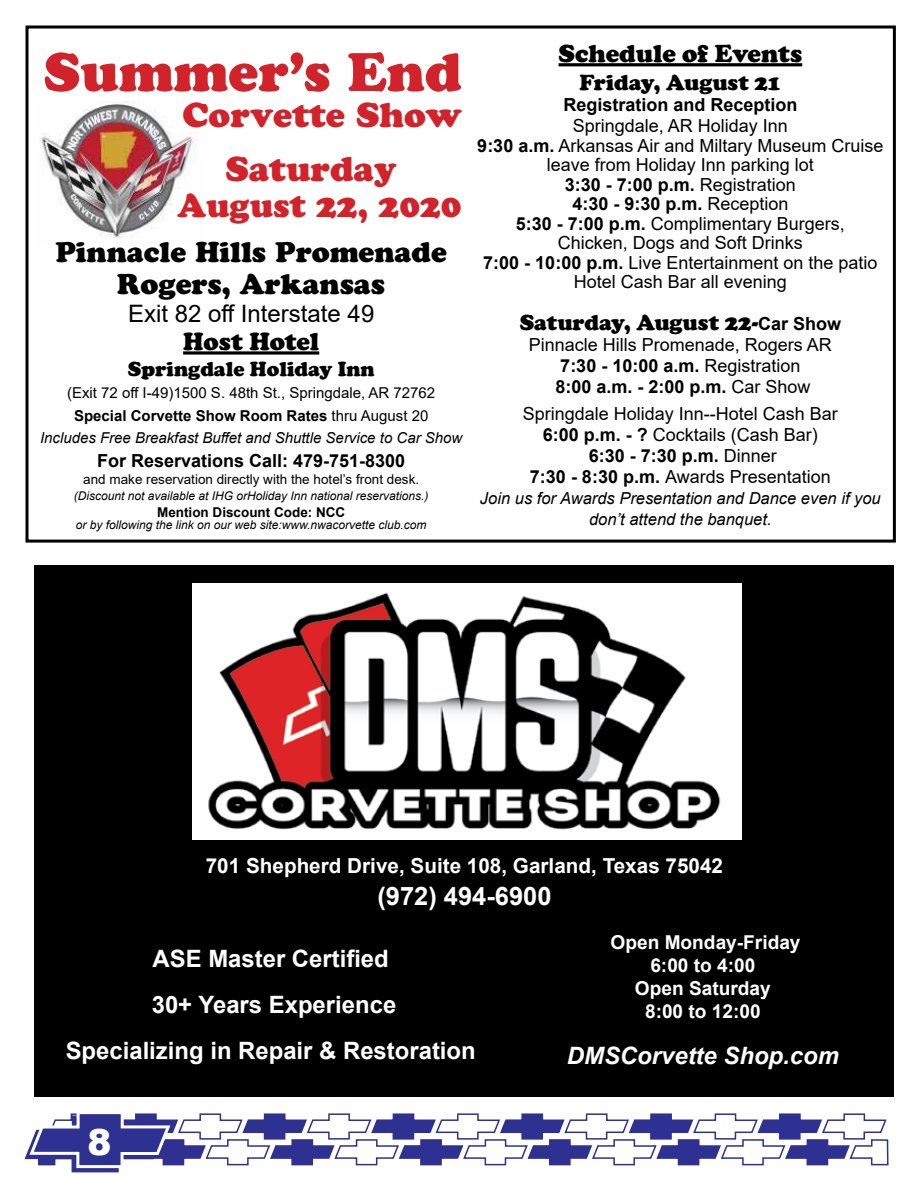
<style>
.page{position:relative;width:918px;height:1188px;background:#fff}
.page>*{position:absolute;margin:0;border:0;box-sizing:border-box;transform-origin:0 0}
.t1{font:54px "Cooper Black Std";color:#d2232a}
.t2{font:900 36px "Arial";color:#fff}
.t3{font:34.5px/54px "Cooper Black Std";color:#d2232a}
.t4{font:33px "Cooper Black Std";color:#d2232a}
.t5{font:28.5px/31.5px "Cooper Black Std";color:#000;text-align:center}
.t6{font:900 25.5px "Cooper";color:#000}
.t7{font:700 25.5px "Arial";color:#fff}
.t8{font:24px "Arial";color:#000}
.t9{font:700 23.85px/46.2px "Arial";color:#fff;text-align:center}
.t10{font:italic 700 23.85px "Arial";color:#fff}
.t11{font:900 22.5px "Cooper";color:#000}
.t12{font:900 21px "Cooper";color:#000}
.t13{font:700 20.7px "Arial";color:#fff}
.t14{font:700 19.05px/23px "Arial";color:#fff;text-align:center}
.t15{font:18px/19.5px "Arial";color:#000;text-align:center}
.t16{font:700 18px "Arial";color:#000}
.t17{font:italic 16.5px/21px "Arial";color:#000;text-align:center}
.t18{font:15px/22.5px "Arial";color:#000;text-align:center}
.t19{font:13.5px "Arial";color:#000}
.t20{font:700 13.5px "Arial";color:#000}
.t21{font:italic 12px "Arial";color:#000}
.s1{font-weight:700}
.s2{font-style:italic}
.s3{font-family:"Arial";font-weight:700;font-size:18px}
</style>
<div class="page">
<img style="left:40px;top:102px;width:157px;height:136px">
<div style="left:26px;top:26px;width:870px;height:517px;border:3px solid #000"></div>
<svg style="left:24px;top:1113px;width:865px;height:60px"></svg>
<hr style="left:559px;top:63px;width:243px;height:3px;background:#000">
<svg style="left:183px;top:351px;width:136px;height:4px"></svg>
<div style="left:35px;top:565px;width:859px;height:532px;background:#000"></div>
<img style="left:192px;top:583px;width:549px;height:257px">
<h1 class="t1" style="left:44px;top:40px;width:420px">Summer’s End</h1>
<h3 class="t3" style="left:225px;top:88px;width:238px;text-indent:-43px">Corvette Show<br>Saturday</h3>
<h3 class="t4" style="left:177px;top:186px;width:286px">August 22, 2020</h3>
<h3 class="t5" style="left:55px;top:236px;width:393px">Pinnacle Hills Promenade<br>Rogers, Arkansas</h3>
<h3 class="t8" style="left:128px;top:297px;width:248px">Exit 82 off Interstate 49</h3>
<h3 class="t6" style="left:183px;top:327px;width:138px">Host Hotel</h3>
<p class="t12" style="left:128px;top:356px;width:248px">Springdale Holiday Inn</p>
<p class="t18" style="left:40px;top:381px;width:424px">(Exit 72 off I-49)1500 S. 48th St., Springdale, AR 72762<br><span class="s1">Special Corvette Show Room Rates</span> thru August 20<br><span class="s2">Includes Free Breakfast Buffet and Shuttle Service to Car Show</span></p>
<p class="t16" style="left:97px;top:448px;width:310px">For Reservations Call: 479-751-8300</p>
<p class="t19" style="left:83px;top:469px;width:337px">and make reservation directly with the hotel’s front desk.</p>
<p class="t21" style="left:74px;top:488px;width:356px">(Discount not available at IHG orHoliday Inn national reservations.)</p>
<p class="t20" style="left:157px;top:502px;width:190px">Mention Discount Code: NCC</p>
<p class="t21" style="left:76px;top:517px;width:352px">or by following the link on our web site:www.nwacorvette club.com</p>
<h3 class="t6" style="left:559px;top:38px;width:245px">Schedule of Events</h3>
<p class="t11" style="left:580px;top:70px;width:203px">Friday, August 21</p>
<p class="t16" style="left:563px;top:92px;width:236px">Registration and Reception</p>
<p class="t15" style="left:477px;top:116px;width:408px">Springdale, AR Holiday Inn<br><span class="s1">9:30 a.m.</span> Arkansas Air and Miltary Museum Cruise leave from Holiday Inn parking lot<br><span class="s1">3:30 - 7:00 p.m.</span> Registration<br><span class="s1">4:30 - 9:30 p.m.</span> Reception<br><span class="s1">5:30 - 7:00 p.m.</span> Complimentary Burgers,<br>Chicken, Dogs and Soft Drinks<br><span class="s1">7:00 - 10:00 p.m.</span> Live Entertainment on the patio Hotel Cash Bar all evening</p>
<p class="t11" style="left:520px;top:310px;width:323px">Saturday, August 22-<span class="s3">Car Show</span></p>
<p class="t15" style="left:529px;top:334px;width:305px;line-height:21px">Pinnacle Hills Promenade, Rogers AR<br><span class="s1">7:30 - 10:00 a.m.</span> Registration<br><span class="s1">8:00 a.m. - 2:00 p.m.</span> Car Show</p>
<p class="t15" style="left:523px;top:403px;width:317px;line-height:21px">Springdale Holiday Inn--Hotel Cash Bar <span class="s1">6:00 p.m. - ?</span> Cocktails (Cash Bar)<br><span class="s1">6:30 - 7:30 p.m.</span> Dinner<br><span class="s1">7:30 - 8:30 p.m.</span> Awards Presentation</p>
<p class="t17" style="left:480px;top:488px;width:402px">Join us for Awards Presentation and Dance even if you don’t attend the banquet.</p>
<p class="t13" style="left:206px;top:851px;width:519px">701 Shepherd Drive, Suite 108, Garland, Texas 75042</p>
<h3 class="t7" style="left:377px;top:878px;width:176px">(972) 494-6900</h3>
<p class="t14" style="left:611px;top:931px;width:192px">Open Monday-Friday<br>6:00 to 4:00<br>Open Saturday<br>8:00 to 12:00</p>
<h3 class="t10" style="left:567px;top:1040px;width:274px">DMSCorvette Shop.com</h3>
<h3 class="t9" style="left:66px;top:936px;width:412px">ASE Master Certified<br>30+ Years Experience<br>Specializing in Repair &amp; Restoration</h3>
<h2 class="t2" style="left:87px;top:1116px;width:26px">8</h2>
</div>
